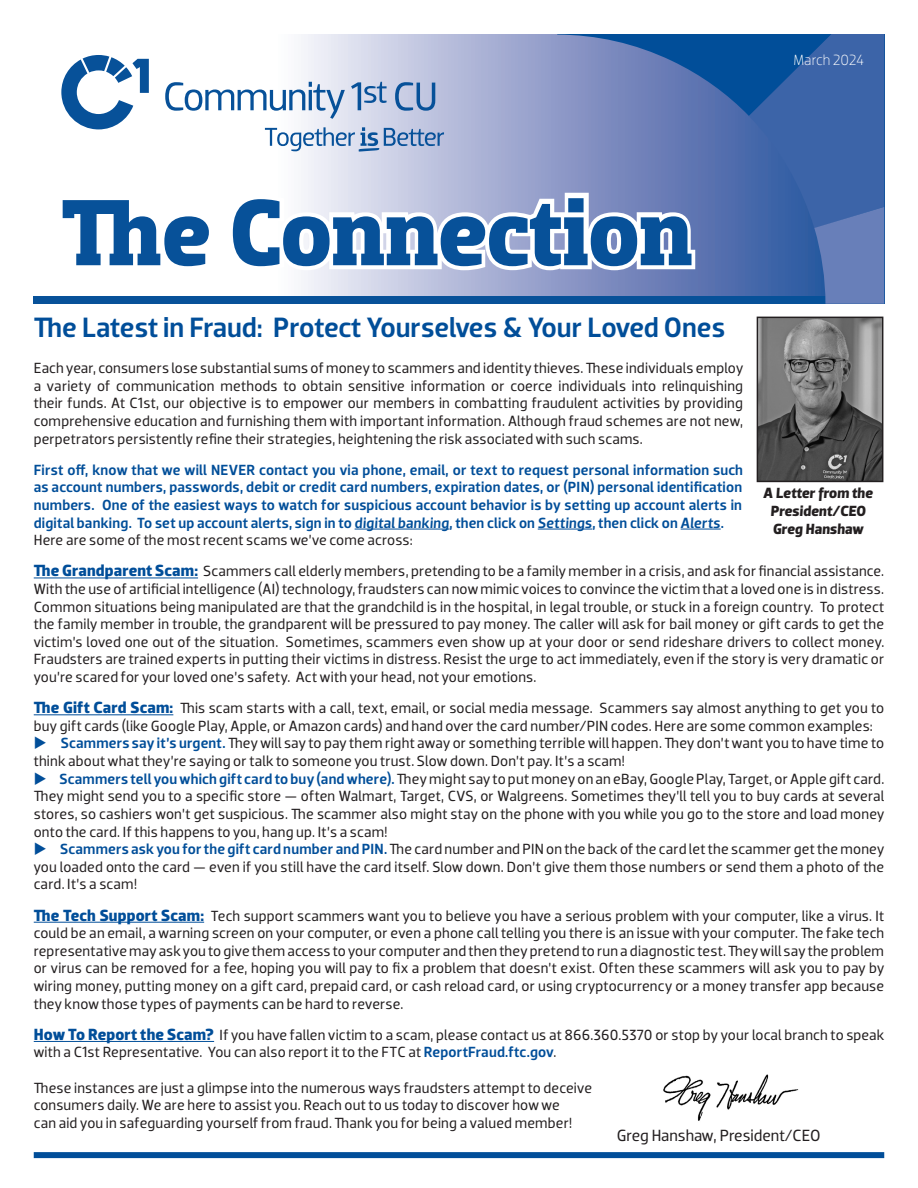
<style>
.page{position:relative;width:918px;height:1188px;background:#fff}
.page>*{position:absolute;margin:0;border:0;box-sizing:border-box;transform-origin:0 0}
.t1{font:500 28.5px "Dobra";letter-spacing:-.005em;color:#014e99}
.t2{font:16.5px "Dobra";letter-spacing:-.005em;color:#231f20}
.t3{font:15px/17.7px "Dobra";letter-spacing:.01em;color:#231f20;text-align:justify}
.t4{font:500 15px/17.7px "Dobra";letter-spacing:.01em;color:#014e99;text-align:justify}
.t5{font:italic 700 15px/18px "Dobra";letter-spacing:-.005em;color:#231f20;text-align:center}
.t6{font:300 15px "Dobra";color:#fff}
.s1{font-style:italic}
.s2{font-weight:700;font-size:16.5px;color:#014e99}
.s3{color:#014e99}
.s4{font-weight:500;color:#014e99}
</style>
<div class="page">
<div style="left:34px;top:1152px;width:850px;height:6px;background:#014e99"></div>
<div style="left:34px;top:296px;width:850px;height:8px;background:#075199"></div>
<svg style="left:61px;top:35px;width:823px;height:269px"></svg>
<hr style="left:355px;top:529px;width:94px;height:1px;background:#014e99">
<hr style="left:538px;top:529px;width:54px;height:1px;background:#014e99">
<hr style="left:681px;top:529px;width:40px;height:1px;background:#014e99">
<hr style="left:34px;top:578px;width:164px;height:1px;background:#014e99">
<hr style="left:34px;top:714px;width:139px;height:1px;background:#014e99">
<hr style="left:34px;top:922px;width:170px;height:1px;background:#014e99">
<hr style="left:34px;top:1041px;width:180px;height:1px;background:#014e99">
<img style="left:760px;top:320px;width:120px;height:159px">
<div style="left:757px;top:317px;width:126px;height:165px;border:2px solid #231f20"></div>
<img style="left:663px;top:1074px;width:136px;height:47px">
<p class="t6" style="left:793px;top:51px;width:72px">March 2024</p>
<p class="t1" style="left:34px;top:311px;width:693px">The Latest in Fraud: Protect Yourselves &amp; Your Loved Ones</p>
<p class="t3" style="left:34px;top:359px;width:711px">Each year, consumers lose substantial sums of money to scammers and identity thieves. These individuals employ a variety of communication methods to obtain sensitive information or coerce individuals into relinquishing their funds. At C1st, our objective is to empower our members in combatting fraudulent activities by providing comprehensive education and furnishing them with important information. Although fraud schemes are not new, perpetrators persistently refine their strategies, heightening the risk associated with such scams.</p>
<p class="t4" style="left:34px;top:461px;width:711px">First off, know that we will NEVER contact you via phone, email, or text to request personal information such as account numbers, passwords, debit or credit card numbers, expiration dates, or (PIN) personal identification numbers. One of the easiest ways to watch for suspicious account behavior is by setting up account alerts in digital banking. To set up account alerts, sign in to <span class="s1">digital banking</span>, then click on <span class="s1">Settings</span>, then click on <span class="s1">Alerts</span>.</p>
<p class="t3" style="left:34px;top:531px;width:380px">Here are some of the most recent scams we’ve come across:</p>
<p class="t3" style="left:34px;top:562px;width:852px"><span class="s2">The Grandparent Scam:</span> Scammers call elderly members, pretending to be a family member in a crisis, and ask for financial assistance.<br>With the use of artificial intelligence (AI) technology, fraudsters can now mimic voices to convince the victim that a loved one is in distress.<br>Common situations being manipulated are that the grandchild is in the hospital, in legal trouble, or stuck in a foreign country. To protect the family member in trouble, the grandparent will be pressured to pay money. The caller will ask for bail money or gift cards to get the victim’s loved one out of the situation. Sometimes, scammers even show up at your door or send rideshare drivers to collect money.<br>Fraudsters are trained experts in putting their victims in distress. Resist the urge to act immediately, even if the story is very dramatic or you’re scared for your loved one’s safety. Act with your head, not your emotions.</p>
<p class="t3" style="left:34px;top:699px;width:852px"><span class="s2">The Gift Card Scam:</span> This scam starts with a call, text, email, or social media message. Scammers say almost anything to get you to buy gift cards (like Google Play, Apple, or Amazon cards) and hand over the card number/PIN codes. Here are some common examples:</p>
<p class="t3" style="left:34px;top:735px;width:852px"><span class="s3">◆</span> <span class="s4">Scammers say it’s urgent.</span> They will say to pay them right away or something terrible will happen. They don’t want you to have time to think about what they’re saying or talk to someone you trust. Slow down. Don’t pay. It’s a scam!</p>
<p class="t3" style="left:34px;top:770px;width:852px"><span class="s3">◆</span> <span class="s4">Scammers tell you which gift card to buy (and where).</span>They might say to put money on an eBay, Google Play, Target, or Apple gift card.<br>They might send you to a specific store — often Walmart, Target, CVS, or Walgreens. Sometimes they’ll tell you to buy cards at several stores, so cashiers won’t get suspicious. The scammer also might stay on the phone with you while you go to the store and load money onto the card. If this happens to you, hang up. It’s a scam!</p>
<p class="t3" style="left:34px;top:840px;width:852px"><span class="s3">◆</span> <span class="s4">Scammers ask you for the gift card number and PIN.</span>The card number and PIN on the back of the card let the scammer get the money you loaded onto the card — even if you still have the card itself. Slow down. Don’t give them those numbers or send them a photo of the card. It’s a scam!</p>
<p class="t3" style="left:34px;top:907px;width:852px"><span class="s2">The Tech Support Scam:</span> Tech support scammers want you to believe you have a serious problem with your computer, like a virus. It could be an email, a warning screen on your computer, or even a phone call telling you there is an issue with your computer. The fake tech representative may ask you to give them access to your computer and then they pretend to run a diagnostic test. They will say the problem or virus can be removed for a fee, hoping you will pay to fix a problem that doesn’t exist. Often these scammers will ask you to pay by wiring money, putting money on a gift card, prepaid card, or cash reload card, or using cryptocurrency or a money transfer app because they know those types of payments can be hard to reverse.</p>
<p class="t3" style="left:34px;top:1026px;width:852px"><span class="s2">How To Report the Scam?</span> If you have fallen victim to a scam, please contact us at 866.360.5370 or stop by your local branch to speak with a C1st Representative. You can also report it to the FTC at <span class="s4">ReportFraud.ftc.gov</span>.</p>
<p class="t3" style="left:34px;top:1079px;width:560px">These instances are just a glimpse into the numerous ways fraudsters attempt to deceive</p>
<p class="t3" style="left:34px;top:1096px;width:528px">consumers daily. We are here to assist you. Reach out to us today to discover how we</p>
<p class="t3" style="left:34px;top:1114px;width:540px">can aid you in safeguarding yourself from fraud. Thank you for being a valued member!</p>
<p class="t5" style="left:763px;top:484px;width:111px">A Letter from the<br>President/CEO</p>
<p class="t5" style="left:773px;top:520px;width:92px">Greg Hanshaw</p>
<p class="t2" style="left:617px;top:1126px;width:205px">Greg Hanshaw, President/CEO</p>
</div>
